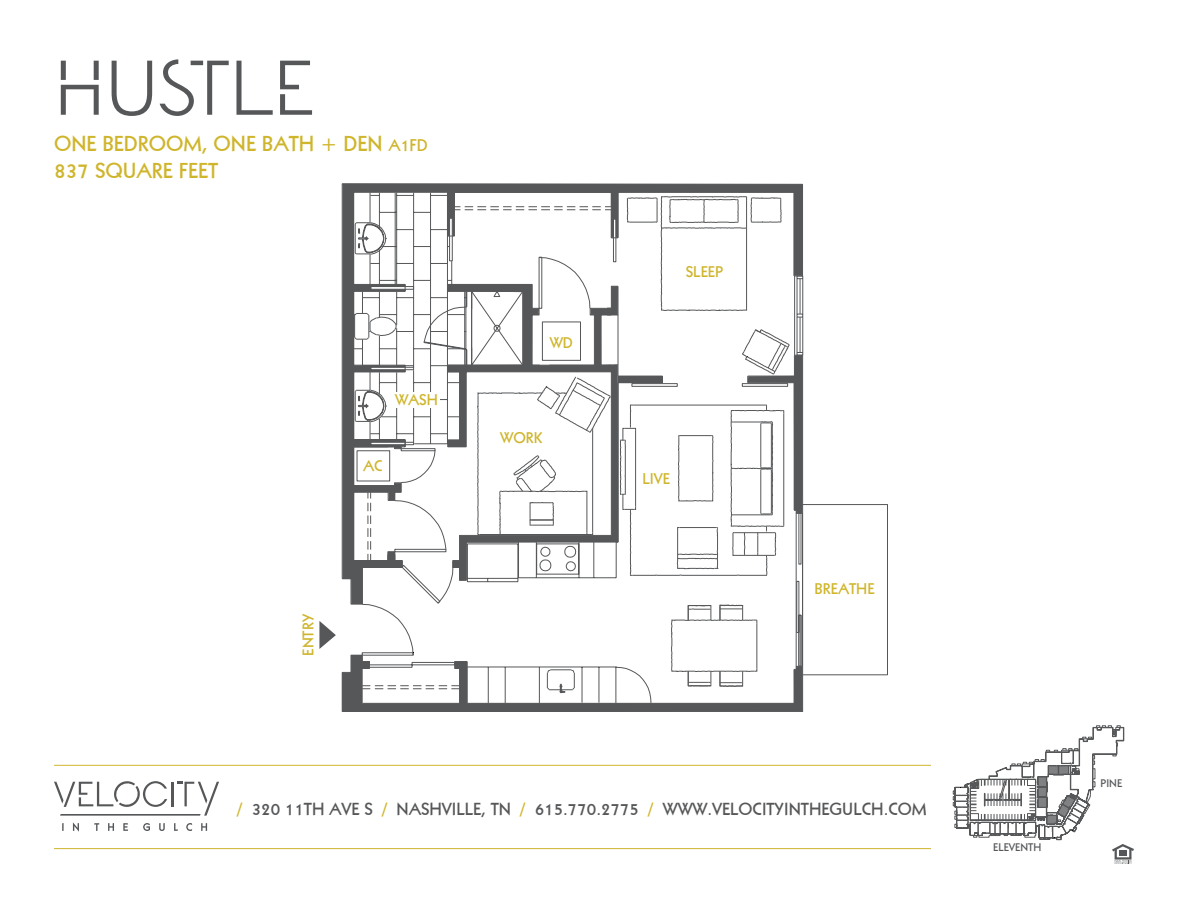
<style>
.page{position:relative;width:1188px;height:918px;background:#fff}
.page>*{position:absolute;margin:0;border:0;box-sizing:border-box;transform-origin:0 0}
.t1{font:81px "Fram S";color:#555759}
.t2{font:21px/27px "Geometric 231 BT Bold C";color:#cfb52c}
.t3{font:16.95px "Geometric 231 BT Bold C";color:#555759}
.t4{font:15.15px "Geometric 231 BT Bold C";color:#cfb52c}
.t5{font:10.8px "Geometric 231 BT Bold C";color:#555759}
.s1{font-size:16.5px}
.s2{color:#cfb52c}
</style>
<div class="page">
<hr style="left:54px;top:848px;width:877px;height:1px;background:#cfb52c">
<hr style="left:54px;top:765px;width:877px;height:1px;background:#cfb52c">
<svg style="left:62px;top:823px;width:2px;height:8px"></svg>
<svg style="left:73px;top:822px;width:6px;height:10px"></svg>
<svg style="left:94px;top:823px;width:5px;height:8px"></svg>
<svg style="left:108px;top:823px;width:6px;height:8px"></svg>
<svg style="left:123px;top:823px;width:5px;height:8px"></svg>
<svg style="left:143px;top:823px;width:7px;height:8px"></svg>
<svg style="left:159px;top:823px;width:6px;height:8px"></svg>
<svg style="left:174px;top:823px;width:4px;height:8px"></svg>
<svg style="left:186px;top:823px;width:6px;height:8px"></svg>
<svg style="left:201px;top:823px;width:6px;height:8px"></svg>
<svg style="left:54px;top:781px;width:165px;height:35px"></svg>
<svg style="left:953px;top:726px;width:181px;height:138px"></svg>
<svg style="left:342px;top:192px;width:546px;height:520px"></svg>
<div style="left:393px;top:392px;width:46px;height:15px;background:#fff"></div>
<svg style="left:319px;top:621px;width:17px;height:28px"></svg>
<h1 class="t1" style="left:54px;top:40px;width:261px">HUSTLE</h1>
<p class="t2" style="left:54px;top:129px;width:375px">ONE BEDROOM, ONE BATH + DEN <span class="s1">A1FD<br></span>837 SQUARE FEET</p>
<p class="t4" style="left:395px;top:390px;width:44px">WASH</p>
<p class="t4" style="left:363px;top:456px;width:21px">AC</p>
<p class="t4" style="left:298px;top:656px;width:43px;rotate:-90deg">ENTRY</p>
<p class="t4" style="left:550px;top:333px;width:25px">WD</p>
<p class="t4" style="left:500px;top:428px;width:44px">WORK</p>
<p class="t4" style="left:686px;top:261px;width:39px">SLEEP</p>
<p class="t4" style="left:642px;top:469px;width:29px">LIVE</p>
<p class="t4" style="left:815px;top:579px;width:61px">BREATHE</p>
<p class="t3" style="left:238px;top:798px;width:691px"><span class="s2">/</span> 320 11TH AVE S <span class="s2">/</span> NASHVILLE, TN <span class="s2">/</span> 615.770.2775 <span class="s2">/</span> WWW.VELOCITYINTHEGULCH.COM</p>
<p class="t5" style="left:993px;top:840px;width:49px">ELEVENTH</p>
<p class="t5" style="left:1101px;top:776px;width:23px">PINE</p>
</div>
